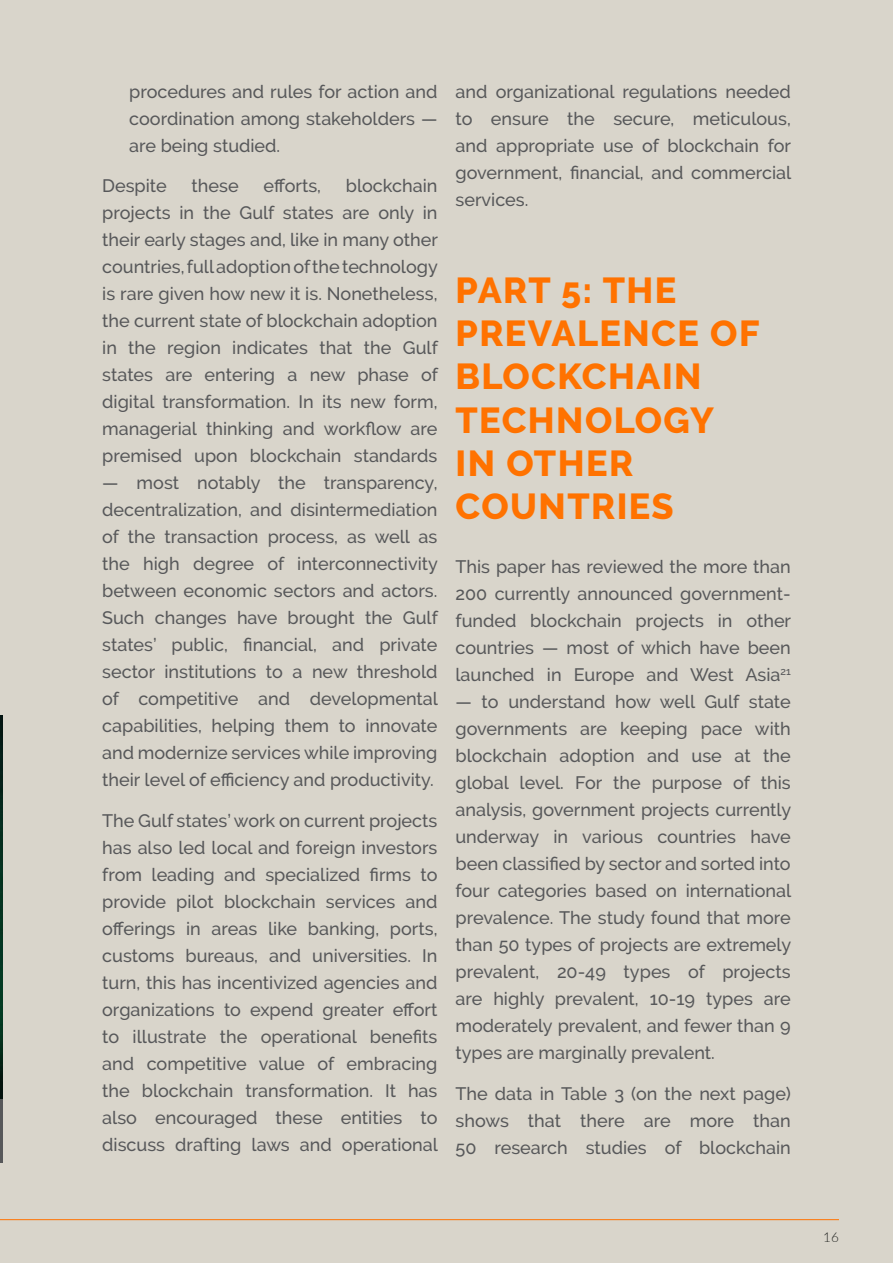
<style>
.page{position:relative;width:893px;height:1263px;background:#d9d5cb}
.page>*{position:absolute;margin:0;border:0;box-sizing:border-box;transform-origin:0 0}
.Header_-_Align_Left{font:800 36px/43.2px "Raleway";letter-spacing:.04em;color:#ff7200}
.Body_Text_-_Align_Le{font:500 18px/27px "Raleway";color:#57585a;text-align:justify}
.t1{font:300 13.5px "Lato";color:#262825}
</style>
<div class="page">
<img style="left:0;top:716px;width:2px;height:383px">
<hr style="left:0;top:1219px;width:839px;height:1px;background:#ff7200">
<hr style="left:0;top:1099px;width:2px;height:63px;background:#57585a">
<p class="Body_Text_-_Align_Le" style="left:129px;top:78px;width:310px">procedures and rules for action and coordination among stakeholders — are being studied.</p>
<p class="Body_Text_-_Align_Le" style="left:102px;top:172px;width:66px">Despite</p>
<p class="Body_Text_-_Align_Le" style="left:192px;top:172px;width:49px">these</p>
<p class="Body_Text_-_Align_Le" style="left:264px;top:172px;width:59px">efforts,</p>
<p class="Body_Text_-_Align_Le" style="left:102px;top:172px;width:337px;text-indent:244px">blockchain projects in the Gulf states are only in their early stages and, like in many other countries, full adoption of the technology is rare given how new it is. Nonetheless, the current state of blockchain adoption in the region indicates that the Gulf states are entering a new phase of digital transformation. In its new form, managerial thinking and workflow are premised upon blockchain standards</p>
<p class="Body_Text_-_Align_Le" style="left:102px;top:469px;width:337px">— most notably the transparency, decentralization, and disintermediation of the transaction process, as well as the high degree of interconnectivity between economic sectors and actors.<br>Such changes have brought the Gulf states’ public, financial, and private sector institutions to a new threshold of competitive and developmental capabilities, helping them to innovate and modernize services while improving their level of efficiency and productivity.</p>
<p class="Body_Text_-_Align_Le" style="left:102px;top:807px;width:337px">The Gulf states’ work on current projects has also led local and foreign investors from leading and specialized firms to provide pilot blockchain services and offerings in areas like banking, ports, customs bureaus, and universities. In turn, this has incentivized agencies and organizations to expend greater effort to illustrate the operational benefits and competitive value of embracing the blockchain transformation. It has also encouraged these entities to discuss drafting laws and operational</p>
<p class="Body_Text_-_Align_Le" style="left:455px;top:78px;width:337px">and organizational regulations needed to ensure the secure, meticulous, and appropriate use of blockchain for government, financial, and commercial services.</p>
<p class="Header_-_Align_Left" style="left:455px;top:269px;width:306px">PART 5: THE<br>PREVALENCE OF<br>BLOCKCHAIN<br>TECHNOLOGY<br>IN OTHER<br>COUNTRIES</p>
<p class="Body_Text_-_Align_Le" style="left:455px;top:553px;width:337px">This paper has reviewed the more than 200 currently announced government&shy;funded blockchain projects in other countries — most of which have been launched in Europe and West Asia<sup>21</sup></p>
<p class="Body_Text_-_Align_Le" style="left:455px;top:688px;width:337px">— to understand how well Gulf state governments are keeping pace with blockchain adoption and use at the global level. For the purpose of this analysis, government projects currently underway in various countries have been classified by sector and sorted into four categories based on international prevalence. The study found that more than 50 types of projects are extremely prevalent, 20-49 types of projects are highly prevalent, 10-19 types are moderately prevalent, and fewer than 9 types are marginally prevalent.</p>
<p class="Body_Text_-_Align_Le" style="left:455px;top:1080px;width:337px">The data in Table 3 (on the next page) shows that there are more than 50 research studies of blockchain</p>
<p class="t1" style="left:823px;top:1228px;width:17px">16</p>
</div>
